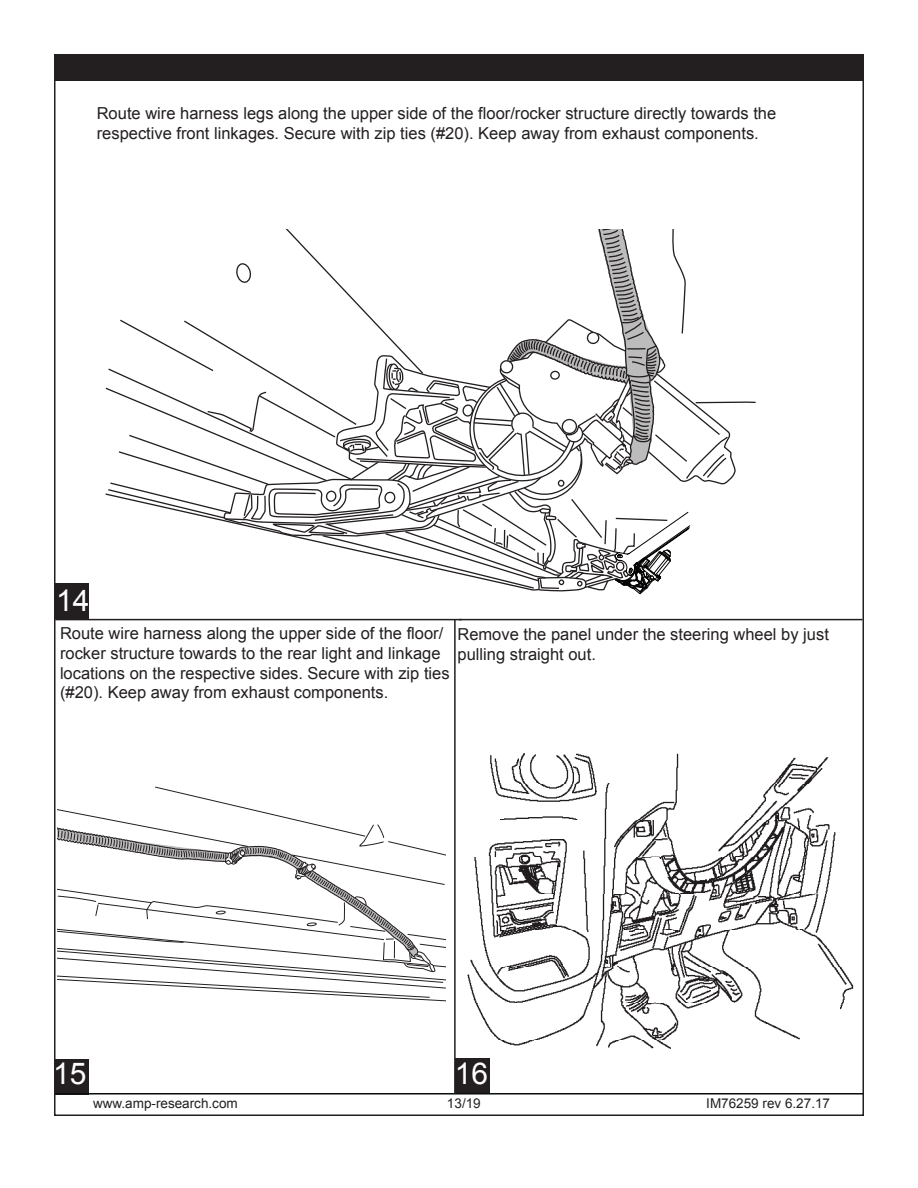
<style>
.page{position:relative;width:918px;height:1188px;background:#fff}
.page>*{position:absolute;margin:0;border:0;box-sizing:border-box;transform-origin:0 0}
.t1{font:30px "Arial";color:#fff}
.t2{font:16.5px/19.8px "Arial";color:#231f20}
.t3{font:13.5px "Arial";color:#231f20}
</style>
<div class="page">
<svg style="left:58px;top:786px;width:387px;height:216px"></svg>
<svg style="left:105px;top:230px;width:651px;height:365px"></svg>
<div style="left:54px;top:1059px;width:35px;height:36px;background:#231f20"></div>
<img style="left:467px;top:753px;width:387px;height:296px">
<div style="left:455px;top:1058px;width:35px;height:36px;background:#231f20"></div>
<div style="left:54px;top:55px;width:809px;height:26px;background:#231f20"></div>
<hr style="left:56px;top:1093px;width:807px;height:2px;background:#0a0e0a">
<hr style="left:55px;top:619px;width:407px;height:1px;background:#231f20">
<hr style="left:459px;top:619px;width:404px;height:1px;background:#231f20">
<hr style="left:454px;top:620px;width:2px;height:474px;background:#231f20">
<div style="left:54px;top:54px;width:810px;height:27px;border:2px solid #231f20"></div>
<div style="left:55px;top:583px;width:34px;height:36px;background:#231f20"></div>
<p class="t2" style="left:97px;top:104px;width:681px">Route wire harness legs along the upper side of the floor/rocker structure directly towards the respective front linkages. Secure with zip ties (#20). Keep away from exhaust components.</p>
<h1 class="t1" style="left:56px;top:580px;width:35px">1 4</h1>
<p class="t2" style="left:60px;top:623px;width:391px">Route wire harness along the upper side of the floor/ rocker structure towards to the rear light and linkage locations on the respective sides. Secure with zip ties (#20). Keep away from exhaust components.</p>
<p class="t2" style="left:458px;top:624px;width:373px">Remove the panel under the steering wheel by just pulling straight out.</p>
<h1 class="t1" style="left:53px;top:1053px;width:35px">1 5</h1>
<h1 class="t1" style="left:455px;top:1054px;width:35px">1 6</h1>
<p class="t3" style="left:93px;top:1094px;width:146px">www.amp-research.com</p>
<p class="t3" style="left:447px;top:1095px;width:35px">13/19</p>
<p class="t3" style="left:706px;top:1095px;width:125px">IM76259 rev 6.27.1 7</p>
</div>
